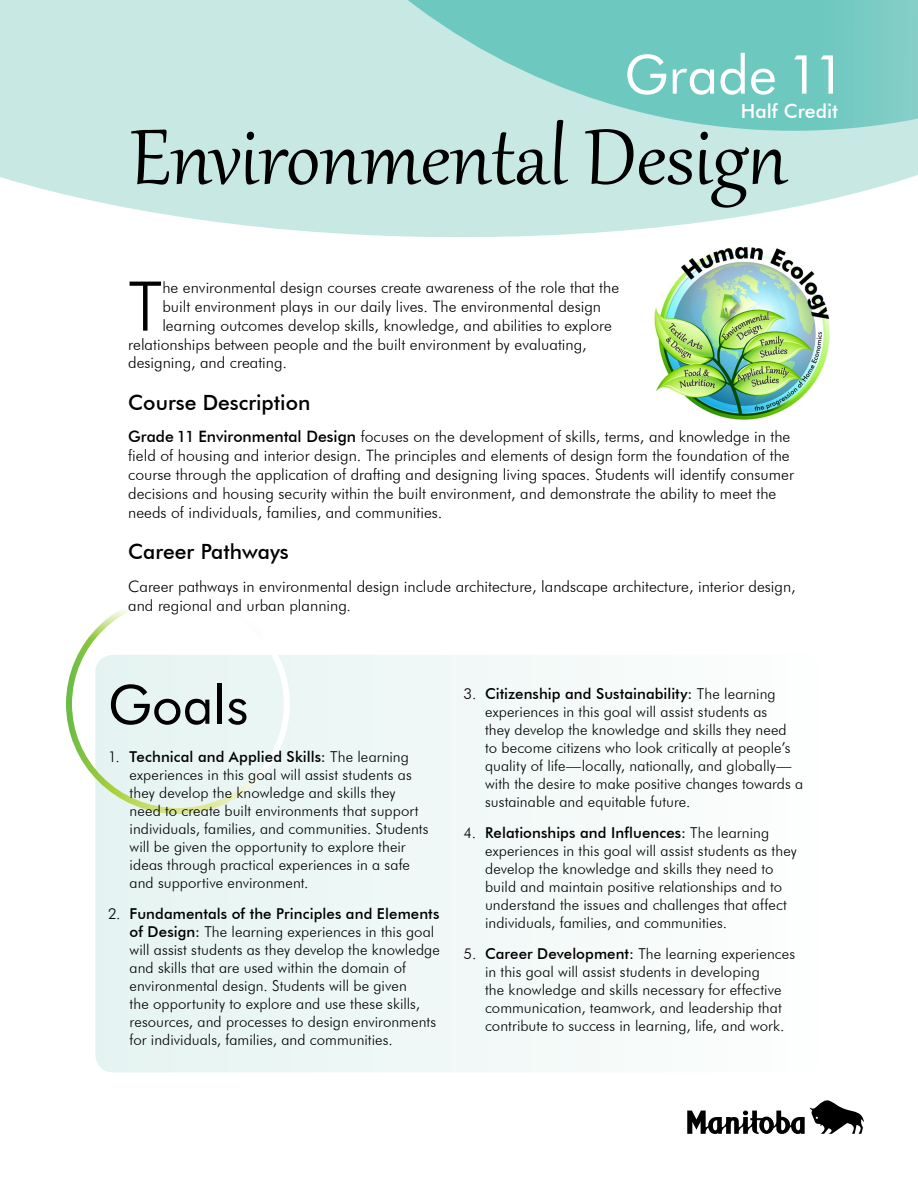
<style>
.page{position:relative;width:918px;height:1188px;background:#fff}
.page>*{position:absolute;margin:0;border:0;box-sizing:border-box;transform-origin:0 0}
.t1{font:96px "Gabriola";color:#000}
.Paragraph_top{font:300 68.7px "Futura BT";color:#000}
.Head-goals{font:54px "Futura BT";color:#fff}
.t2{font:54px "Futura BT";color:#000}
.Head_-_desc{font:500 21px "Futura BT";color:#000}
.Head-goals-2{font:500 19.5px "Futura BT";color:#fff}
.Paragraph_course_des{font:300 15.75px/18.9px "Futura BT";color:#000}
.Paragraph_top-2{font:300 15.75px "Futura BT";color:#000}
.t3{font:300 15px/18px "Futura BT";letter-spacing:.005em;color:#000}
.s1{font-weight:500}
</style>
<div class="page">
<svg style="left:0;top:0;width:918px;height:237px;background:#cfebe7"></svg>
<svg style="left:165px;top:0;width:753px;height:132px;background:#9bd8d1"></svg>
<div style="left:95px;top:655px;width:728px;height:417px;background:#f1f8f7;border-radius:18px"></div>
<div style="left:66px;top:594px;width:224px;height:220px;border:6px solid #fff;border-radius:50%"></div>
<img style="left:654px;top:247px;width:176px;height:173px">
<svg style="left:687px;top:1100px;width:177px;height:34px"></svg>
<p class="Head-goals" style="left:624px;top:42px;width:223px">Grade 11</p>
<p class="Head-goals-2" style="left:741px;top:99px;width:99px">Half Credit</p>
<h1 class="t1" style="left:130px;top:94px;width:660px">Environmental Design</h1>
<p class="Paragraph_top" style="left:128px;top:264px;width:36px">T</p>
<p class="Paragraph_top-2" style="left:162px;top:278px;width:458px">he environmental design courses create awareness of the role that the</p>
<p class="Paragraph_top-2" style="left:162px;top:297px;width:440px">built environment plays in our daily lives. The environmental design</p>
<p class="Paragraph_top-2" style="left:162px;top:315px;width:451px">learning outcomes develop skills, knowledge, and abilities to explore</p>
<p class="Paragraph_top-2" style="left:128px;top:334px;width:460px">relationships between people and the built environment by evaluating,</p>
<p class="Paragraph_top-2" style="left:128px;top:353px;width:160px">designing, and creating.</p>
<p class="Head_-_desc" style="left:128px;top:390px;width:184px">Course Description</p>
<p class="Paragraph_course_des" style="left:128px;top:427px;width:667px"><span class="s1">Grade 11 Environmental Design</span> focuses on the development of skills, terms, and knowledge in the field of housing and interior design. The principles and elements of design form the foundation of the course through the application of drafting and designing living spaces. Students will identify consumer decisions and housing security within the built environment, and demonstrate the ability to meet the needs of individuals, families, and communities.</p>
<p class="Head_-_desc" style="left:128px;top:539px;width:162px">Career Pathways</p>
<p class="Paragraph_course_des" style="left:128px;top:576px;width:669px">Career pathways in environmental design include architecture, landscape architecture, interior design, and regional and urban planning.</p>
<p class="t2" style="left:108px;top:672px;width:142px">Goals</p>
<p class="t3" style="left:130px;top:747px;width:301px;text-indent:-22px">1. <span class="s1">Technical and Applied Skills:</span> The learning experiences in this goal will assist students as they develop the knowledge and skills they need to create built environments that support individuals, families, and communities. Students will be given the opportunity to explore their ideas through practical experiences in a safe and supportive environment.</p>
<p class="t3" style="left:130px;top:904px;width:312px;text-indent:-22px">2. <span class="s1">Fundamentals of the Principles and Elements of Design:</span> The learning experiences in this goal will assist students as they develop the knowledge and skills that are used within the domain of environmental design. Students will be given<br>the opportunity to explore and use these skills, resources, and processes to design environments for individuals, families, and communities.</p>
<p class="t3" style="left:485px;top:684px;width:320px;text-indent:-22px">3. <span class="s1">Citizenship and Sustainability:</span> The learning experiences in this goal will assist students as<br>they develop the knowledge and skills they need<br>to become citizens who look critically at people’s quality of life—locally, nationally, and globally— with the desire to make positive changes towards a sustainable and equitable future.</p>
<p class="t3" style="left:485px;top:823px;width:313px;text-indent:-22px">4. <span class="s1">Relationships and Influences:</span> The learning experiences in this goal will assist students as they develop the knowledge and skills they need to build and maintain positive relationships and to understand the issues and challenges that affect individuals, families, and communities.</p>
<p class="t3" style="left:485px;top:944px;width:312px;text-indent:-22px">5. <span class="s1">Career Development:</span> The learning experiences in this goal will assist students in developing<br>the knowledge and skills necessary for effective communication, teamwork, and leadership that contribute to success in learning, life, and work.</p>
</div>
